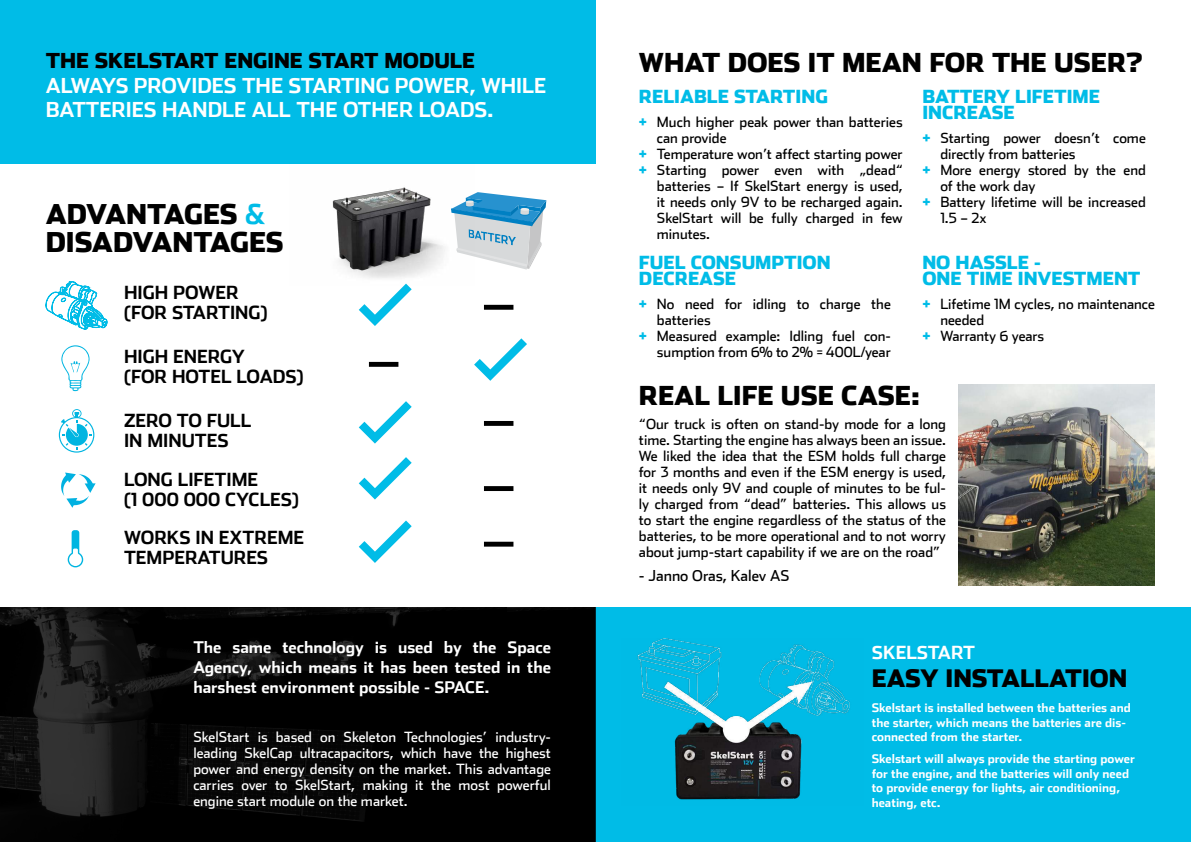
<style>
.page{position:relative;width:1191px;height:842px;background:#fff}
.page>*{position:absolute;margin:0;border:0;box-sizing:border-box;transform-origin:0 0}
.t1{font:900 27.2px/28px "Stainless";letter-spacing:-.01em;color:#000}
.t2{font:900 26px "Stainless";color:#000}
.t3{font:900 24px "Stainless";color:#000}
.t4{font:700 20.5px/24.6px "Stainless";color:#fff}
.t5{font:900 20.5px "Stainless";color:#000}
.t6{font:700 18px/19.9px "Stainless";color:#000}
.t7{font:900 18px/16px "Stainless";color:#00bce7}
.t8{font:700 18px "Stainless";color:#fff}
.t9{font:700 16px/20.3px "Stainless";color:#fff;text-align:justify}
.t10{font:15px "Stainless";color:#000}
.t11{font:14px/16px "Stainless";color:#000;text-align:justify}
.t12{font:14px/16px "Stainless";color:#fff;text-align:justify}
.t13{font:700 12px/14.4px "Stainless";color:#fff}
.s1{font-weight:700;color:#00bce7}
.s2{font-weight:900;font-size:15px;color:#00bce7}
</style>
<div class="page">
<img style="left:958px;top:384px;width:197px;height:201px">
<div style="left:595px;top:607px;width:596px;height:235px;background:#00bce7"></div>
<div style="left:0;top:0;width:595px;height:164px;background:#00bce7"></div>
<svg style="left:0;top:607px;width:595px;height:235px;background:#070707"></svg>
<img style="left:637px;top:639px;width:213px;height:161px">
<svg style="left:474px;top:192px;width:72px;height:78px"></svg>
<svg style="left:359px;top:285px;width:53px;height:41px"></svg>
<svg style="left:359px;top:401px;width:53px;height:43px"></svg>
<svg style="left:359px;top:457px;width:53px;height:42px"></svg>
<svg style="left:359px;top:520px;width:53px;height:43px"></svg>
<svg style="left:474px;top:338px;width:53px;height:43px"></svg>
<svg style="left:45px;top:281px;width:63px;height:49px"></svg>
<svg style="left:61px;top:345px;width:29px;height:46px"></svg>
<svg style="left:59px;top:409px;width:35px;height:44px"></svg>
<svg style="left:61px;top:472px;width:35px;height:36px"></svg>
<div style="left:369px;top:362px;width:29px;height:5px;background:#000"></div>
<div style="left:484px;top:421px;width:29px;height:5px;background:#000"></div>
<div style="left:484px;top:486px;width:29px;height:5px;background:#000"></div>
<div style="left:484px;top:542px;width:29px;height:5px;background:#000"></div>
<div style="left:484px;top:305px;width:29px;height:5px;background:#000"></div>
<svg style="left:68px;top:530px;width:15px;height:37px"></svg>
<img style="left:332px;top:187px;width:142px;height:98px">
<h3 class="t5" style="left:46px;top:52px;width:431px">THE SKELSTART ENGINE START MODULE</h3>
<h3 class="t4" style="left:46px;top:75px;width:502px">ALWAYS PROVIDES THE STARTING POWER, WHILE<br>BATTERIES HANDLE ALL THE OTHER LOADS.</h3>
<h1 class="t1" style="left:46px;top:202px;width:239px">ADVANTAGES <span class="s1">&amp;<br></span>DISADVANTAGES</h1>
<p class="t6" style="left:124px;top:284px;width:145px">HIGH POWER (FOR STARTING)</p>
<p class="t6" style="left:124px;top:348px;width:181px">HIGH ENERGY<br>(FOR HOTEL LOADS)</p>
<p class="t6" style="left:124px;top:412px;width:129px">ZERO TO FULL<br>IN MINUTES</p>
<p class="t6" style="left:124px;top:471px;width:176px">LONG LIFETIME<br>(1 000 000 CYCLES)</p>
<p class="t6" style="left:124px;top:529px;width:182px">WORKS IN EXTREME<br>TEMPERATURES</p>
<p class="t9" style="left:193px;top:638px;width:359px">The same technology is used by the Space Agency, which means it has been tested in the harshest environment possible - SPACE.</p>
<p class="t12" style="left:193px;top:730px;width:359px">SkelStart is based on Skeleton Technologies’ industry&shy;leading SkelCap ultracapacitors, which have the highest power and energy density on the market. This advantage carries over to SkelStart, making it the most powerful engine start module on the market.</p>
<h2 class="t2" style="left:639px;top:53px;width:505px">WHAT DOES IT MEAN FOR THE USER?</h2>
<p class="t7" style="left:639px;top:89px;width:190px">RELIABLE STARTING</p>
<p class="t11" style="left:639px;top:115px;width:265px"><span class="s2">+</span> Much higher peak power than batteries</p>
<p class="t11" style="left:657px;top:131px;width:71px">can provide</p>
<p class="t11" style="left:639px;top:147px;width:265px"><span class="s2">+</span> Temperature won’t affect starting power</p>
<p class="t11" style="left:639px;top:163px;width:265px"><span class="s2">+</span> Starting power even with „dead“</p>
<p class="t11" style="left:657px;top:179px;width:247px">batteries – If SkelStart energy is used,</p>
<p class="t11" style="left:657px;top:195px;width:247px">it needs only 9V to be recharged again.</p>
<p class="t11" style="left:657px;top:211px;width:247px">SkelStart will be fully charged in few</p>
<p class="t11" style="left:657px;top:227px;width:55px">minutes.</p>
<p class="t7" style="left:639px;top:256px;width:193px">FUEL CONSUMPTION<br>DECREASE</p>
<p class="t11" style="left:639px;top:297px;width:253px"><span class="s2">+</span> No need for idling to charge the</p>
<p class="t11" style="left:657px;top:313px;width:55px">batteries</p>
<p class="t11" style="left:639px;top:329px;width:253px"><span class="s2">+</span> Measured example: Idling fuel con-</p>
<p class="t11" style="left:657px;top:345px;width:235px">sumption from 6% to 2% = 400L/year</p>
<p class="t7" style="left:922px;top:89px;width:179px">BATTERY LIFETIME<br>INCREASE</p>
<p class="t11" style="left:922px;top:131px;width:225px"><span class="s2">+</span> Starting power doesn’t come</p>
<p class="t11" style="left:940px;top:147px;width:137px">directly from batteries</p>
<p class="t11" style="left:922px;top:163px;width:225px"><span class="s2">+</span> More energy stored by the end</p>
<p class="t11" style="left:940px;top:179px;width:97px">of the work day</p>
<p class="t11" style="left:922px;top:195px;width:225px"><span class="s2">+</span> Battery lifetime will be increased</p>
<p class="t11" style="left:940px;top:211px;width:48px">1.5 – 2x</p>
<p class="t7" style="left:922px;top:256px;width:220px">NO HASSLE -<br>ONE TIME INVESTMENT</p>
<p class="t11" style="left:922px;top:297px;width:234px"><span class="s2">+</span> Lifetime 1M cycles, no maintenance</p>
<p class="t11" style="left:940px;top:313px;width:45px">needed</p>
<p class="t11" style="left:922px;top:329px;width:123px"><span class="s2">+</span> Warranty 6 years</p>
<h2 class="t2" style="left:639px;top:385px;width:283px">REAL LIFE USE CASE:</h2>
<p class="t11" style="left:639px;top:417px;width:308px">“Our truck is often on stand-by mode for a long time. Starting the engine has always been an issue.<br>We liked the idea that the ESM holds full charge for 3 months and even if the ESM energy is used, it needs only 9V and couple of minutes to be ful&shy;ly charged from “dead” batteries. This allows us to start the engine regardless of the status of the batteries, to be more operational and to not worry about jump-start capability if we are on the road”</p>
<p class="t10" style="left:639px;top:569px;width:152px">- Janno Oras, Kalev AS</p>
<p class="t8" style="left:871px;top:645px;width:105px">SKELSTART</p>
<h3 class="t3" style="left:871px;top:669px;width:257px">EASY INSTALLATION</h3>
<p class="t13" style="left:871px;top:702px;width:260px">Skelstart is installed between the batteries and the starter, which means the batteries are dis&shy;connected from the starter.</p>
<p class="t13" style="left:871px;top:753px;width:265px">Skelstart will always provide the starting power for the engine, and the batteries will only need to provide energy for lights, air conditioning, heating, etc.</p>
</div>
